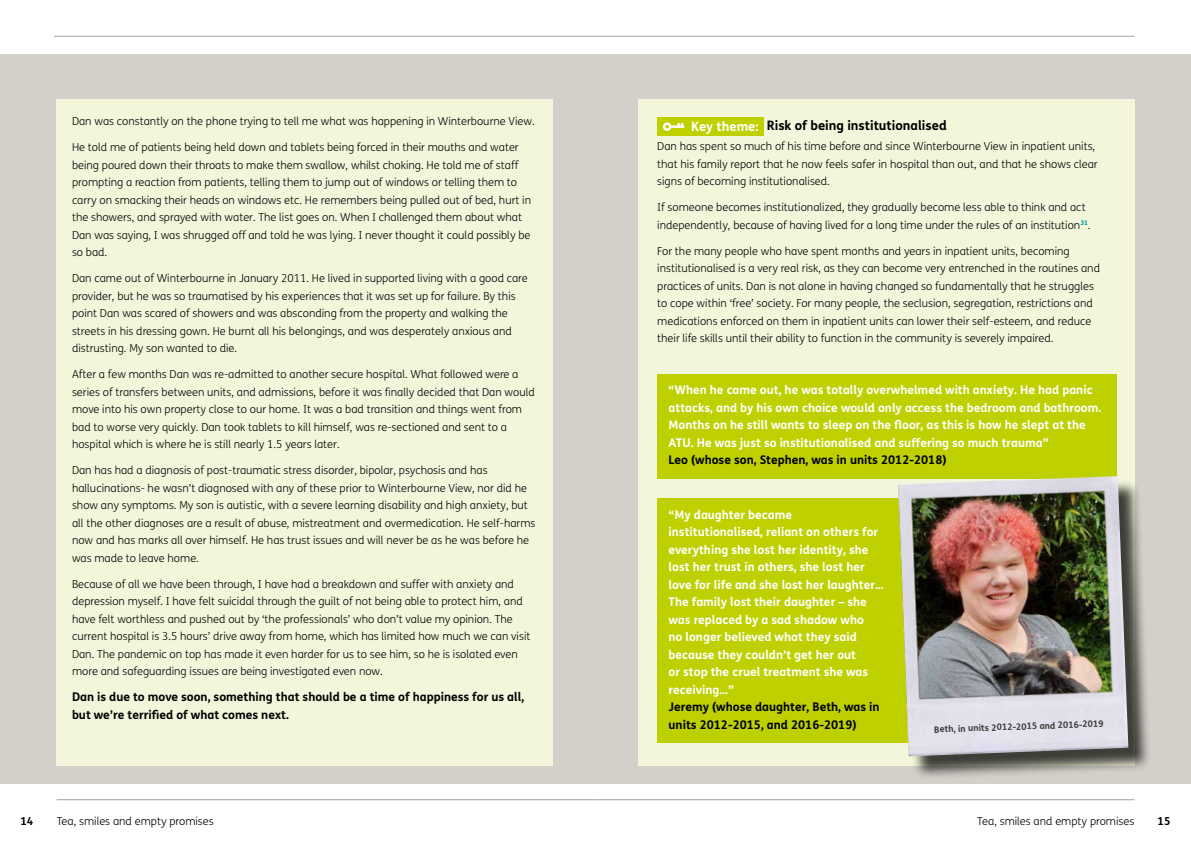
<style>
.page{position:relative;width:1191px;height:842px;background:#fff}
.page>*{position:absolute;margin:0;border:0;box-sizing:border-box;transform-origin:0 0}
.t1{font:700 13px "FS Mencap";color:#000}
.t2{font:700 12px/17.5px "FS Mencap";color:#fff}
.t3{font:700 12px/17.5px "FS Mencap";color:#000}
.t4{font:300 11px/17.5px "FS Mencap";color:#000}
.t5{font:700 11px "FS Mencap";color:#000}
.t6{font:700 9px "FS Mencap";color:#3c3c3b}
.s1{color:#fff}
</style>
<div class="page">
<hr style="left:54px;top:36px;width:541px;height:1px;background:#a89f95">
<hr style="left:595px;top:36px;width:539px;height:1px;background:#a89f95">
<hr style="left:57px;top:799px;width:539px;height:1px;background:#a89f95">
<hr style="left:596px;top:799px;width:538px;height:1px;background:#a89f95">
<div style="left:0;top:54px;width:1191px;height:729px;background:#d5cfc9"></div>
<div style="left:638px;top:99px;width:496px;height:666px;background:#f3f6db"></div>
<div style="left:57px;top:99px;width:496px;height:666px;background:#f3f6db"></div>
<div style="left:657px;top:374px;width:459px;height:105px;background:#bed000"></div>
<div style="left:657px;top:498px;width:459px;height:245px;background:#bed000"></div>
<div style="left:657px;top:117px;width:106px;height:18px;background:#bed000"></div>
<svg style="left:662px;top:122px;width:22px;height:9px"></svg>
<div style="left:901px;top:479px;width:250px;height:301px;background:#000;opacity:.75"></div>
<img style="left:898px;top:476px;width:230px;height:280px">
<p class="t4" style="left:72px;top:113px;width:464px">Dan was constantly on the phone trying to tell me what was happening in Winterbourne View.</p>
<p class="t4" style="left:72px;top:139px;width:460px">He told me of patients being held down and tablets being forced in their mouths and water being poured down their throats to make them swallow, whilst choking. He told me of staff prompting a reaction from patients, telling them to jump out of windows or telling them to carry on smacking their heads on windows etc. He remembers being pulled out of bed, hurt in the showers, and sprayed with water. The list goes on. When I challenged them about what Dan was saying, I was shrugged off and told he was lying. I never thought it could possibly be so bad.</p>
<p class="t4" style="left:72px;top:270px;width:457px">Dan came out of Winterbourne in January 2011. He lived in supported living with a good care provider, but he was so traumatised by his experiences that it was set up for failure. By this point Dan was scared of showers and was absconding from the property and walking the streets in his dressing gown. He burnt all his belongings, and was desperately anxious and distrusting. My son wanted to die.</p>
<p class="t4" style="left:72px;top:366px;width:464px">After a few months Dan was re-admitted to another secure hospital. What followed were a series of transfers between units, and admissions, before it was finally decided that Dan would move into his own property close to our home. It was a bad transition and things went from bad to worse very quickly. Dan took tablets to kill himself, was re-sectioned and sent to a hospital which is where he is still nearly 1.5 years later.</p>
<p class="t4" style="left:72px;top:462px;width:465px">Dan has had a diagnosis of post-traumatic stress disorder, bipolar, psychosis and has hallucinations- he wasn’t diagnosed with any of these prior to Winterbourne View, nor did he show any symptoms. My son is autistic, with a severe learning disability and high anxiety, but all the other diagnoses are a result of abuse, mistreatment and overmedication. He self-harms now and has marks all over himself. He has trust issues and will never be as he was before he was made to leave home.</p>
<p class="t4" style="left:72px;top:575px;width:460px">Because of all we have been through, I have had a breakdown and suffer with anxiety and depression myself. I have felt suicidal through the guilt of not being able to protect him, and have felt worthless and pushed out by ‘the professionals’ who don’t value my opinion. The current hospital is 3.5 hours’ drive away from home, which has limited how much we can visit Dan. The pandemic on top has made it even harder for us to see him, so he is isolated even more and safeguarding issues are being investigated even now.</p>
<p class="t3" style="left:72px;top:688px;width:454px">Dan is due to move soon, something that should be a time of happiness for us all, but we’re terrified of what comes next.</p>
<p class="t1" style="left:691px;top:117px;width:257px"><span class="s1">Key theme:</span> Risk of being institutionalised</p>
<p class="t4" style="left:657px;top:138px;width:442px">Dan has spent so much of his time before and since Winterbourne View in inpatient units, that his family report that he now feels safer in hospital than out, and that he shows clear signs of becoming institutionalised.</p>
<p class="t4" style="left:657px;top:199px;width:435px">If someone becomes institutionalized, they gradually become less able to think and act independently, because of having lived for a long time under the rules of an institution<sup>31</sup>.</p>
<p class="t4" style="left:657px;top:243px;width:444px">For the many people who have spent months and years in inpatient units, becoming institutionalised is a very real risk, as they can become very entrenched in the routines and practices of units. Dan is not alone in having changed so fundamentally that he struggles to cope within ‘free’ society. For many people, the seclusion, segregation, restrictions and medications enforced on them in inpatient units can lower their self-esteem, and reduce their life skills until their ability to function in the community is severely impaired.</p>
<p class="t2" style="left:668px;top:381px;width:434px">“When he came out, he was totally overwhelmed with anxiety. He had panic attacks, and by his own choice would only access the bedroom and bathroom.<br>Months on he still wants to sleep on the floor, as this is how he slept at the ATU. He was just so institutionalised and suffering so much trauma”</p>
<p class="t3" style="left:668px;top:451px;width:279px">Leo (whose son, Stephen, was in units 2012-2018)</p>
<p class="t2" style="left:668px;top:506px;width:217px">“My daughter became institutionalised, reliant on others for everything she lost her identity, she lost her trust in others, she lost her love for life and she lost her laughter...<br>The family lost their daughter – she was replaced by a sad shadow who<br>no longer believed what they said because they couldn’t get her out<br>or stop the cruel treatment she was receiving…”</p>
<p class="t3" style="left:668px;top:698px;width:213px">Jeremy (whose daughter, Beth, was in units 2012-2015, and 2016-2019)</p>
<p class="t6" style="left:934px;top:724px;width:171px;rotate:-2deg">Beth, in units 2012-2015 and 2016-2019</p>
<p class="t5" style="left:20px;top:814px;width:14px">14</p>
<p class="t4" style="left:57px;top:812px;width:159px">Tea, smiles and empty promises</p>
<p class="t4" style="left:977px;top:812px;width:159px">Tea, smiles and empty promises</p>
<p class="t5" style="left:1157px;top:814px;width:14px">15</p>
</div>
